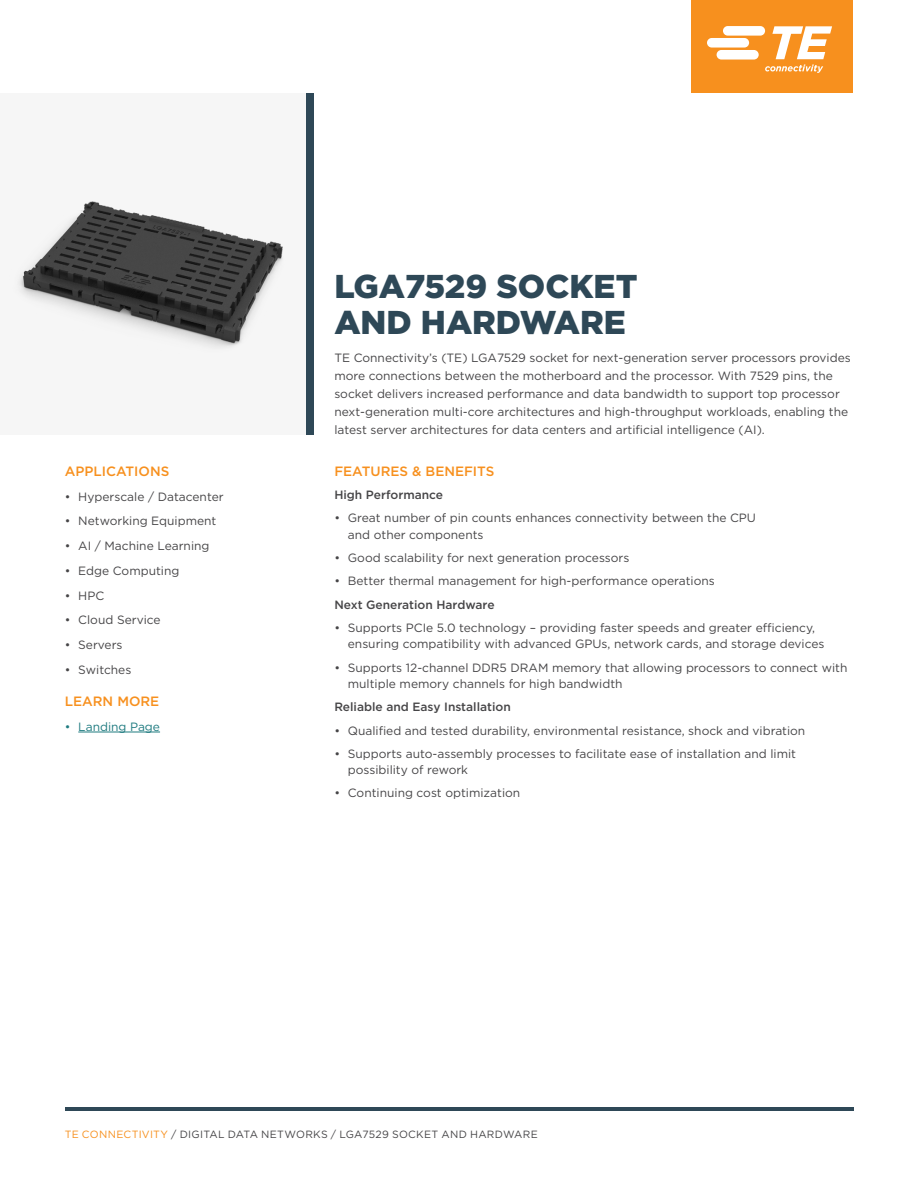
<style>
.page{position:relative;width:918px;height:1188px;background:#fff}
.page>*{position:absolute;margin:0;border:0;box-sizing:border-box;transform-origin:0 0}
.t1{font:900 33px/36px "Gotham";color:#2e4857}
.t2{font:500 13.5px "Gotham";color:#f7901e}
.t3{font:12px/18px "Gotham";color:#464547}
.t4{font:500 12px "Gotham";color:#464547}
.t5{font:12px "Gotham";color:#1f7b80}
.t6{font:10.5px "Gotham";letter-spacing:.025em;color:#464547}
.s1{color:#f7901e}
</style>
<div class="page">
<div style="left:0;top:93px;width:309px;height:341px;background:#f6f6f6"></div>
<img style="left:20px;top:154px;width:287px;height:236px">
<div style="left:307px;top:93px;width:7px;height:282px;background:#2e4857"></div>
<div style="left:307px;top:374px;width:7px;height:60px;background:#2e4857"></div>
<hr style="left:65px;top:1107px;width:788px;height:4px;background:#2e4857">
<div style="left:691px;top:0;width:162px;height:93px;background:#f7901e"></div>
<svg style="left:707px;top:26px;width:125px;height:47px"></svg>
<hr style="left:78px;top:732px;width:82px;height:1px;background:#1f7b80">
<p class="t2" style="left:65px;top:462px;width:106px">APPLICATIONS</p>
<p class="t3" style="left:65px;top:487px;width:160px">• Hyperscale / Datacenter</p>
<p class="t3" style="left:65px;top:512px;width:153px">• Networking Equipment</p>
<p class="t3" style="left:65px;top:537px;width:146px">• AI / Machine Learning</p>
<p class="t3" style="left:65px;top:561px;width:116px">• Edge Computing</p>
<p class="t3" style="left:65px;top:586px;width:41px">• HPC</p>
<p class="t3" style="left:65px;top:611px;width:97px">• Cloud Service</p>
<p class="t3" style="left:65px;top:636px;width:59px">• Servers</p>
<p class="t3" style="left:65px;top:660px;width:68px">• Switches</p>
<p class="t2" style="left:65px;top:692px;width:96px">LEARN MORE</p>
<p class="t5" style="left:65px;top:719px;width:97px">• Landing Page</p>
<h1 class="t1" style="left:334px;top:268px;width:305px">LGA7529 SOCKET<br>AND HARDWARE</h1>
<p class="t3" style="left:334px;top:349px;width:518px">TE Connectivity’s (TE) LGA7529 socket for next-generation server processors provides more connections between the motherboard and the processor. With 7529 pins, the socket delivers increased performance and data bandwidth to support top processor next-generation multi-core architectures and high-throughput workloads, enabling the latest server architectures for data centers and artificial intelligence (AI).</p>
<p class="t2" style="left:334px;top:462px;width:162px">FEATURES &amp; BENEFITS</p>
<p class="t4" style="left:334px;top:487px;width:110px">High Performance</p>
<p class="t3" style="left:348px;top:510px;width:410px;line-height:16.5px;text-indent:-14px">• Great number of pin counts enhances connectivity between the CPU and other components</p>
<p class="t3" style="left:334px;top:549px;width:297px">• Good scalability for next generation processors</p>
<p class="t3" style="left:334px;top:572px;width:382px">• Better thermal management for high-performance operations</p>
<p class="t4" style="left:334px;top:596px;width:162px">Next Generation Hardware</p>
<p class="t3" style="left:348px;top:619px;width:478px;line-height:16.5px;text-indent:-14px">• Supports PCIe 5.0 technology – providing faster speeds and greater efficiency, ensuring compatibility with advanced GPUs, network cards, and storage devices</p>
<p class="t3" style="left:348px;top:659px;width:501px;line-height:16.5px;text-indent:-14px">• Supports 12-channel DDR5 DRAM memory that allowing processors to connect with multiple memory channels for high bandwidth</p>
<p class="t4" style="left:334px;top:699px;width:178px">Reliable and Easy Installation</p>
<p class="t3" style="left:334px;top:721px;width:473px">• Qualified and tested durability, environmental resistance, shock and vibration</p>
<p class="t3" style="left:348px;top:745px;width:450px;line-height:16.5px;text-indent:-14px">• Supports auto-assembly processes to facilitate ease of installation and limit possibility of rework</p>
<p class="t3" style="left:334px;top:784px;width:188px">• Continuing cost optimization</p>
<p class="t6" style="left:65px;top:1127px;width:474px"><span class="s1">TE CONNECTIVITY</span> / DIGITAL DATA NETWORKS / LGA7529 SOCKET AND HARDWARE</p>
</div>
